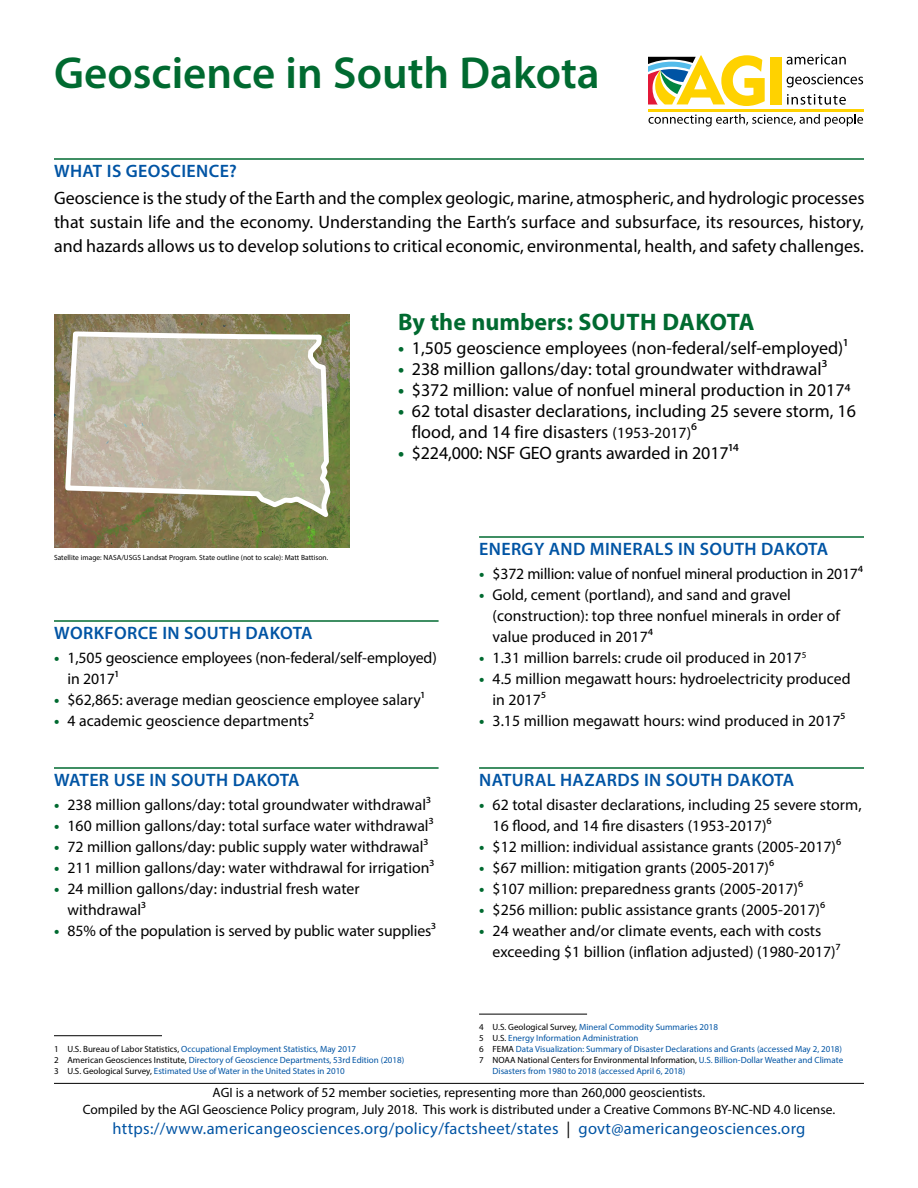
<style>
.page{position:relative;width:918px;height:1188px;background:#fff}
.page>*{position:absolute;margin:0;border:0;box-sizing:border-box;transform-origin:0 0}
.t1{font:600 45px "Myriad Pro";color:#006a30}
.t2{font:700 24px "Myriad Pro";color:#006a30}
.t3{font:18px/24px "Myriad Pro";color:#000}
.t4{font:600 18px "Myriad Pro";letter-spacing:.02em;color:#0054a4}
.t5{font:16.5px "Myriad Pro";letter-spacing:.02em;color:#0054a4}
.t6{font:15.75px/21px "Myriad Pro";color:#000}
.t7{font:13.5px/16.5px "Myriad Pro";color:#000;text-align:center}
.t8{font:9px/10.8px "Myriad Pro";color:#0054a4}
.t9{font:9px "Myriad Pro";color:#000}
.t10{font:7.5px "Myriad Pro";color:#000}
.s1{font-weight:700;color:#006a30}
.s2{font-size:15.75px}
.s3{color:#000}
.s4{color:#0054a4}
</style>
<div class="page">
<svg style="left:787px;top:54px;width:59px;height:11px"></svg>
<svg style="left:787px;top:74px;width:76px;height:13px"></svg>
<svg style="left:787px;top:94px;width:59px;height:11px"></svg>
<svg style="left:648px;top:55px;width:117px;height:51px"></svg>
<div style="left:770px;top:57px;width:11px;height:47px;background:#ffd200"></div>
<svg style="left:649px;top:114px;width:214px;height:12px"></svg>
<hr style="left:648px;top:109px;width:216px;height:2px;background:#ffd200">
<hr style="left:54px;top:620px;width:385px;height:2px;background:#006a30">
<hr style="left:54px;top:767px;width:385px;height:2px;background:#006a30">
<hr style="left:54px;top:1035px;width:108px;height:1px;background:#000">
<hr style="left:54px;top:158px;width:810px;height:2px;background:#006a30">
<hr style="left:479px;top:536px;width:385px;height:2px;background:#006a30">
<hr style="left:479px;top:767px;width:385px;height:2px;background:#006a30">
<hr style="left:479px;top:1014px;width:108px;height:1px;background:#000">
<img style="left:54px;top:314px;width:295px;height:233px">
<svg style="left:63px;top:329px;width:272px;height:197px;background:#b6b39a"></svg>
<hr style="left:54px;top:1083px;width:810px;height:1px;background:#000">
<h1 class="t1" style="left:54px;top:44px;width:547px">Geoscience in South Dakota</h1>
<p class="t4" style="left:54px;top:160px;width:184px">WHAT IS GEOSCIENCE?</p>
<p class="t3" style="left:54px;top:186px;width:812px;text-align:justify">Geoscience is the study of the Earth and the complex geologic, marine, atmospheric, and hydrologic processes that sustain life and the economy. Understanding the Earth’s surface and subsurface, its resources, history, and hazards allows us to develop solutions to critical economic, environmental, health, and safety challenges.</p>
<h2 class="t2" style="left:398px;top:307px;width:358px">By the numbers: SOUTH DAKOTA</h2>
<p class="t3" style="left:398px;top:336px;width:451px"><span class="s1">•</span> 1,505 geoscience employees (non-federal/self-employed)1</p>
<p class="t3" style="left:398px;top:357px;width:430px"><span class="s1">•</span> 238 million gallons/day: total groundwater withdrawal3</p>
<p class="t3" style="left:398px;top:378px;width:454px"><span class="s1">•</span> $372 million: value of nonfuel mineral production in 20174</p>
<p class="t3" style="left:412px;top:401px;width:446px;line-height:21px;text-indent:-14px"><span class="s1">•</span> 62 total disaster declarations, including 25 severe storm, 16 flood, and 14 fire disasters <span class="s2">(1953-2017)</span>⁶</p>
<p class="t3" style="left:398px;top:441px;width:342px"><span class="s1">•</span> $224,000: NSF GEO grants awarded in 201714</p>
<p class="t10" style="left:54px;top:553px;width:276px">Satellite image: NASA/USGS Landsat Program. State outline (not to scale): Matt Battison.</p>
<p class="t4" style="left:54px;top:622px;width:260px">WORKFORCE IN SOUTH DAKOTA</p>
<p class="t6" style="left:67px;top:647px;width:371px;text-indent:-13px"><span class="s1">•</span> 1,505 geoscience employees (non-federal/self-employed) in 20171</p>
<p class="t6" style="left:54px;top:689px;width:372px"><span class="s1">•</span> $62,865: average median geoscience employee salary1</p>
<p class="t6" style="left:54px;top:710px;width:261px"><span class="s1">•</span> 4 academic geoscience departments2</p>
<p class="t4" style="left:54px;top:769px;width:247px">WATER USE IN SOUTH DAKOTA</p>
<p class="t6" style="left:54px;top:794px;width:379px"><span class="s1">•</span> 238 million gallons/day: total groundwater withdrawal3</p>
<p class="t6" style="left:54px;top:815px;width:381px"><span class="s1">•</span> 160 million gallons/day: total surface water withdrawal3</p>
<p class="t6" style="left:54px;top:836px;width:376px"><span class="s1">•</span> 72 million gallons/day: public supply water withdrawal3</p>
<p class="t6" style="left:54px;top:857px;width:382px"><span class="s1">•</span> 211 million gallons/day: water withdrawal for irrigation3</p>
<p class="t6" style="left:67px;top:878px;width:294px;text-indent:-13px"><span class="s1">•</span> 24 million gallons/day: industrial fresh water withdrawal3</p>
<p class="t6" style="left:54px;top:920px;width:384px"><span class="s1">•</span> 85% of the population is served by public water supplies3</p>
<p class="t8" style="left:54px;top:1043px;width:352px"><span class="s3">1 U.S. Bureau of Labor Statistics,</span> Occupational Employment Statistics, May 2017<br><span class="s3">2 American Geosciences Institute,</span> Directory of Geoscience Departments, 53rd Edition (2018)<br><span class="s3">3 U.S. Geological Survey,</span> Estimated Use of Water in the United States in 2010</p>
<p class="t4" style="left:479px;top:538px;width:350px">ENERGY AND MINERALS IN SOUTH DAKOTA</p>
<p class="t6" style="left:479px;top:563px;width:386px"><span class="s1">•</span> $372 million: value of nonfuel mineral production in 20174</p>
<p class="t6" style="left:493px;top:584px;width:349px;text-indent:-13px"><span class="s1">•</span> Gold, cement (portland), and sand and gravel (construction): top three nonfuel minerals in order of value produced in 2017⁴</p>
<p class="t6" style="left:479px;top:647px;width:329px"><span class="s1">•</span> 1.31 million barrels: crude oil produced in 2017<sup>5</sup></p>
<p class="t6" style="left:493px;top:668px;width:360px;text-indent:-13px"><span class="s1">•</span> 4.5 million megawatt hours: hydroelectricity produced in 20175</p>
<p class="t6" style="left:479px;top:710px;width:368px"><span class="s1">•</span> 3.15 million megawatt hours: wind produced in 20175</p>
<p class="t4" style="left:479px;top:769px;width:316px">NATURAL HAZARDS IN SOUTH DAKOTA</p>
<p class="t6" style="left:493px;top:794px;width:371px;text-indent:-13px"><span class="s1">•</span> 62 total disaster declarations, including 25 severe storm,<br>16 flood, and 14 fire disasters (1953-2017)6</p>
<p class="t6" style="left:479px;top:836px;width:363px"><span class="s1">•</span> $12 million: individual assistance grants (2005-2017)6</p>
<p class="t6" style="left:479px;top:857px;width:296px"><span class="s1">•</span> $67 million: mitigation grants (2005-2017)6</p>
<p class="t6" style="left:479px;top:878px;width:325px"><span class="s1">•</span> $107 million: preparedness grants (2005-2017)6</p>
<p class="t6" style="left:479px;top:899px;width:348px"><span class="s1">•</span> $256 million: public assistance grants (2005-2017)⁶</p>
<p class="t6" style="left:493px;top:920px;width:349px;text-indent:-13px"><span class="s1">•</span> 24 weather and/or climate events, each with costs exceeding $1 billion (inflation adjusted) (1980-2017)7</p>
<p class="t8" style="left:479px;top:1022px;width:240px"><span class="s3">4 U.S. Geological Survey,</span> Mineral Commodity Summaries 2018</p>
<p class="t8" style="left:479px;top:1033px;width:161px"><span class="s3">5 U.S.</span> Energy Information Administration</p>
<p class="t8" style="left:479px;top:1043px;width:365px"><span class="s3">6 FEMA</span> Data Visualization: Summary of Disaster Declarations and Grants (accessed May 2, 2018)</p>
<p class="t9" style="left:479px;top:1054px;width:366px">7 NOAA National Centers for Environmental Information, <span class="s4">U.S. Billion-Dollar Weather and Climate</span></p>
<p class="t8" style="left:493px;top:1065px;width:194px">Disasters from 1980 to 2018 (accessed April 6, 2018)</p>
<p class="t7" style="left:83px;top:1084px;width:754px">AGI is a network of 52 member societies, representing more than 260,000 geoscientists.<br>Compiled by the AGI Geoscience Policy program, July 2018. This work is distributed under a Creative Commons BY-NC-ND 4.0 license.</p>
<p class="t5" style="left:112px;top:1118px;width:695px">https://www.americangeosciences.org/policy/factsheet/states <span class="s3">|</span> govt@americangeosciences.org</p>
</div>
